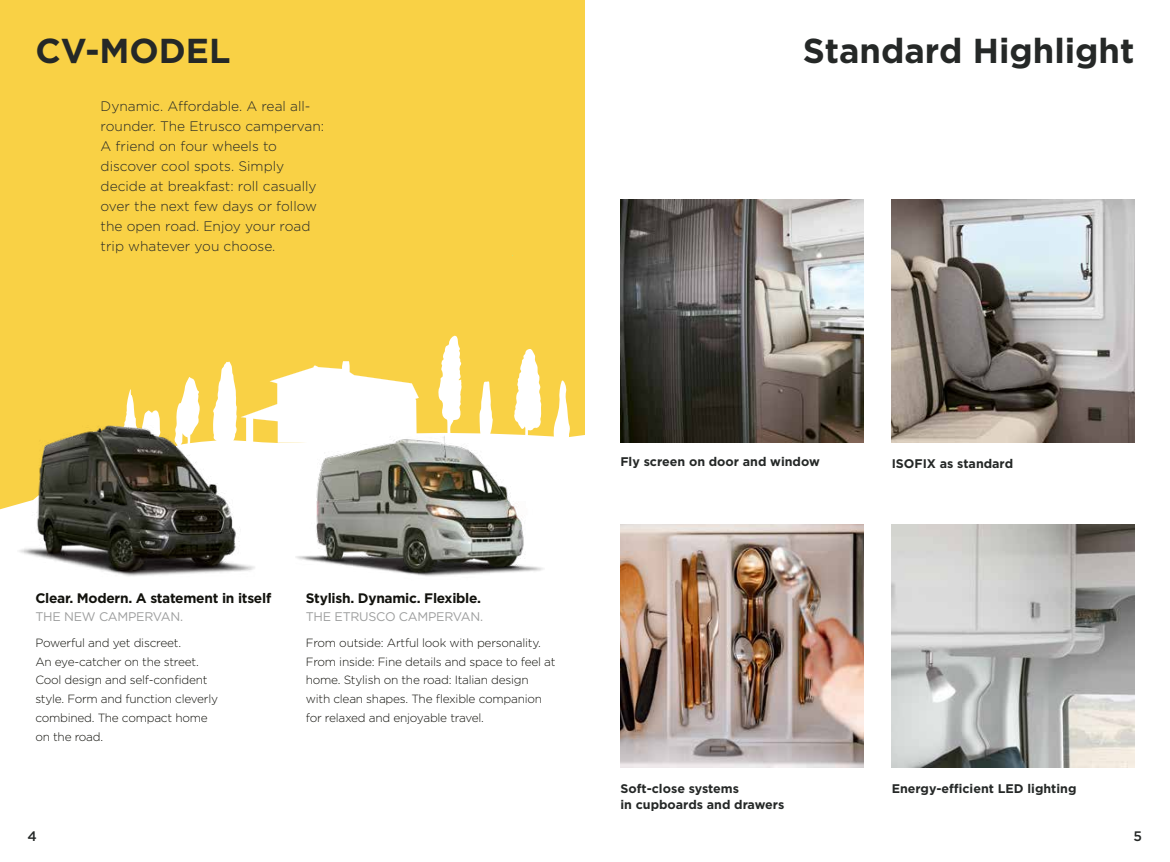
<style>
.page{position:relative;width:1170px;height:862px;background:#fff}
.page>*{position:absolute;margin:0;border:0;box-sizing:border-box;transform-origin:0 0}
.t1{font:700 34.62px "Gotham";color:#252827}
.t2{font:300 13.75px/20px "Gotham";color:#252827}
.t3{font:700 13.75px "Gotham";letter-spacing:-.02em;color:#12120d}
.t4{font:500 13.75px "Gotham";color:#252827}
.t5{font:700 12.5px/16.2px "Gotham";color:#252827}
.t6{font:12.5px "Gotham";letter-spacing:-.02em;color:#9d9e9e}
.t7{font:300 11.88px/18.8px "Gotham";letter-spacing:-.02em;color:#12120d}
</style>
<div class="page">
<div style="left:0;top:0;width:585px;height:425px;background:#f9d145"></div>
<svg style="left:514px;top:348px;width:28px;height:67px"></svg>
<svg style="left:479px;top:380px;width:14px;height:35px"></svg>
<svg style="left:438px;top:335px;width:24px;height:80px"></svg>
<svg style="left:551px;top:379px;width:19px;height:46px"></svg>
<svg style="left:123px;top:388px;width:38px;height:31px"></svg>
<svg style="left:174px;top:376px;width:26px;height:43px"></svg>
<svg style="left:0;top:425px;width:585px;height:85px"></svg>
<svg style="left:212px;top:360px;width:207px;height:94px"></svg>
<img style="left:17px;top:419px;width:242px;height:157px">
<img style="left:289px;top:415px;width:255px;height:161px">
<img style="left:891px;top:199px;width:243px;height:243px">
<img style="left:891px;top:524px;width:243px;height:242px">
<img style="left:620px;top:199px;width:243px;height:243px">
<img style="left:620px;top:524px;width:243px;height:242px">
<h1 class="t1" style="left:35px;top:28px;width:196px">CV-MODEL</h1>
<p class="t2" style="left:101px;top:96px;width:225px">Dynamic. Affordable. A real all&shy;rounder. The Etrusco campervan:<br>A friend on four wheels to discover cool spots. Simply decide at breakfast: roll casually over the next few days or follow the open road. Enjoy your road trip whatever you choose.</p>
<h1 class="t1" style="left:802px;top:28px;width:333px">Standard Highlight</h1>
<p class="t3" style="left:35px;top:589px;width:237px">Clear. Modern. A statement in itself</p>
<p class="t6" style="left:35px;top:608px;width:149px">THE NEW CAMPERVAN.</p>
<p class="t7" style="left:35px;top:632px;width:184px">Powerful and yet discreet.<br>An eye-catcher on the street.<br>Cool design and self-confident style. Form and function cleverly combined. The compact home on the road.</p>
<p class="t3" style="left:306px;top:589px;width:177px">Stylish. Dynamic. Flexible.</p>
<p class="t6" style="left:306px;top:608px;width:179px">THE ETRUSCO CAMPERVAN.</p>
<p class="t7" style="left:306px;top:632px;width:251px">From outside: Artful look with personality.<br>From inside: Fine details and space to feel at home. Stylish on the road: Italian design with clean shapes. The flexible companion for relaxed and enjoyable travel.</p>
<p class="t5" style="left:620px;top:452px;width:201px">Fly screen on door and window</p>
<p class="t5" style="left:891px;top:455px;width:123px">ISOFIX as standard</p>
<p class="t5" style="left:620px;top:779px;width:165px">Soft-close systems<br>in cupboards and drawers</p>
<p class="t5" style="left:891px;top:779px;width:186px">Energy-efficient LED lighting</p>
<p class="t4" style="left:28px;top:826px;width:11px">4</p>
<p class="t4" style="left:1133px;top:826px;width:10px">5</p>
</div>
